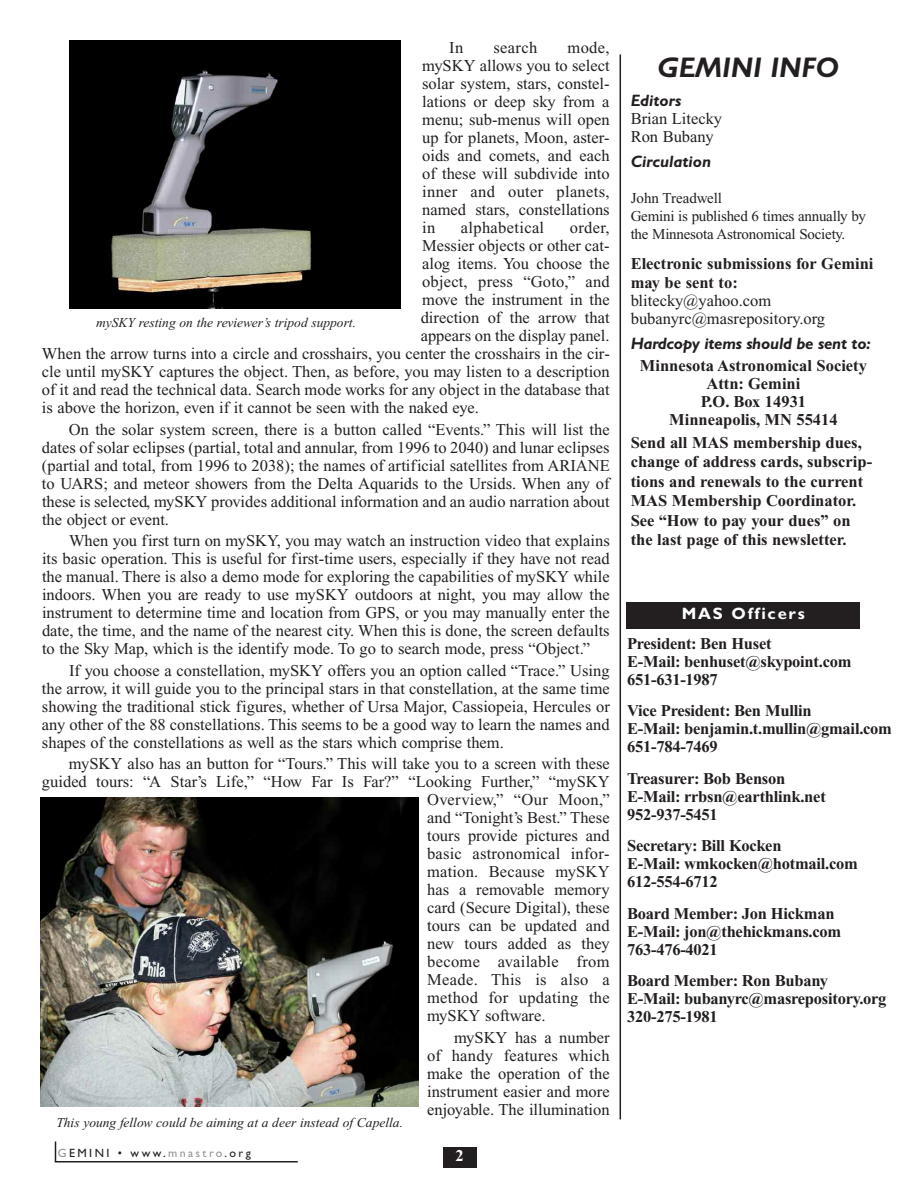
<style>
.page{position:relative;width:918px;height:1188px;background:#fff}
.page>*{position:absolute;margin:0;border:0;box-sizing:border-box;transform-origin:0 0}
.t1{font:italic 700 28.5px "Gill Sans";color:#231f20}
.t2{font:16.5px/18px "Times New Roman";color:#231f20;text-align:justify}
.t3{font:700 16.5px/18px "Times New Roman";letter-spacing:-.015em;color:#231f20}
.t4{font:16.5px "Times New Roman";letter-spacing:.02em;color:#231f20}
.t5{font:italic 700 16.5px "Gill Sans";letter-spacing:-.015em;color:#231f20}
.t6{font:700 16.5px "Gill Sans";letter-spacing:.11em;color:#fff}
.t7{font:700 16.5px "Times New Roman";color:#fff}
.t8{font:15px/18px "Times New Roman";letter-spacing:-.015em;color:#231f20}
.t9{font:italic 13.5px "Times New Roman";color:#231f20}
.t10{font:12px "Gill Sans";letter-spacing:.2em;color:#231f20}
.s1{color:#939598}
</style>
<div class="page">
<hr style="left:55px;top:1161px;width:243px;height:1px;background:#231f20">
<svg style="left:55px;top:1142px;width:1px;height:19px"></svg>
<div style="left:443px;top:1148px;width:33px;height:20px;background:#231f20"></div>
<div style="left:626px;top:602px;width:234px;height:27px;background:#231f20"></div>
<hr style="left:620px;top:54px;width:1px;height:1065px;background:#231f20">
<img style="left:40px;top:797px;width:378px;height:310px">
<img style="left:69px;top:40px;width:332px;height:268px">
<p class="t2" style="left:422px;top:40px;width:189px;text-indent:145px">mode, mySKY allows you to select solar system, stars, constel&shy;lations or deep sky from a menu; sub-menus will open up for planets, Moon, aster&shy;oids and comets, and each of these will subdivide into inner and outer planets, named stars, constellations in</p>
<p class="t2" style="left:449px;top:40px;width:16px">In</p>
<p class="t2" style="left:494px;top:40px;width:45px">search</p>
<p class="t4" style="left:461px;top:222px;width:85px">alphabetical</p>
<p class="t2" style="left:570px;top:220px;width:41px">order,</p>
<p class="t2" style="left:422px;top:238px;width:189px">Messier objects or other cat-</p>
<p class="t2" style="left:422px;top:256px;width:189px">alog items. You choose the</p>
<p class="t2" style="left:422px;top:274px;width:189px">object, press “Goto,” and</p>
<p class="t2" style="left:422px;top:292px;width:189px">move the instrument in the</p>
<p class="t2" style="left:421px;top:310px;width:190px">direction of the arrow that</p>
<p class="t2" style="left:421px;top:328px;width:190px">appears on the display panel.</p>
<p class="t2" style="left:42px;top:346px;width:569px">When the arrow turns into a circle and crosshairs, you center the crosshairs in the cir-</p>
<p class="t2" style="left:42px;top:364px;width:569px">cle until mySKY captures the object. Then, as before, you may listen to a description</p>
<p class="t2" style="left:42px;top:382px;width:569px">of it and read the technical data. Search mode works for any object in the database that</p>
<p class="t2" style="left:42px;top:400px;width:438px">is above the horizon, even if it cannot be seen with the naked eye.</p>
<p class="t2" style="left:42px;top:422px;width:569px;text-indent:27px">On the solar system screen, there is a button called “Events.” This will list the dates of solar eclipses (partial, total and annular, from 1996 to 2040) and lunar eclipses (partial and total, from 1996 to 2038); the names of artificial satellites from ARIANE to UARS; and meteor showers from the Delta Aquarids to the Ursids. When any of these is selected, mySKY provides additional information and an audio narration about the object or event.</p>
<p class="t2" style="left:42px;top:533px;width:569px;text-indent:27px">When you first turn on mySKY, you may watch an instruction video that explains its basic operation. This is useful for first-time users, especially if they have not read the manual. There is also a demo mode for exploring the capabilities of mySKY while indoors. When you are ready to use mySKY outdoors at night, you may allow the instrument to determine time and location from GPS, or you may manually enter the date, the time, and the name of the nearest city. When this is done, the screen defaults to the Sky Map, which is the identify mode. To go to search mode, press “Object.”</p>
<p class="t2" style="left:42px;top:663px;width:569px;text-indent:27px">If you choose a constellation, mySKY offers you an option called “Trace.” Using the arrow, it will guide you to the principal stars in that constellation, at the same time showing the traditional stick figures, whether of Ursa Major, Cassiopeia, Hercules or any other of the 88 constellations. This seems to be a good way to learn the names and shapes of the constellations as well as the stars which comprise them.</p>
<p class="t2" style="left:69px;top:756px;width:542px">mySKY also has an button for “Tours.” This will take you to a screen with these</p>
<p class="t2" style="left:42px;top:774px;width:569px">guided tours: “A Star’s Life,” “How Far Is Far?” “Looking Further,” “mySKY</p>
<p class="t4" style="left:427px;top:794px;width:184px">Overview,” “Our Moon,”</p>
<p class="t2" style="left:427px;top:810px;width:184px">and “Tonight’s Best.” These</p>
<p class="t2" style="left:427px;top:828px;width:184px">tours provide pictures and</p>
<p class="t2" style="left:427px;top:846px;width:184px">basic astronomical infor-</p>
<p class="t2" style="left:427px;top:864px;width:184px">mation. Because mySKY</p>
<p class="t2" style="left:427px;top:882px;width:184px">has a removable memory</p>
<p class="t2" style="left:427px;top:900px;width:184px">card (Secure Digital), these</p>
<p class="t2" style="left:427px;top:918px;width:184px">tours can be updated and</p>
<p class="t2" style="left:427px;top:936px;width:184px">new tours added as they</p>
<p class="t4" style="left:427px;top:956px;width:184px">become available from</p>
<p class="t4" style="left:427px;top:974px;width:184px">Meade. This is also a</p>
<p class="t2" style="left:427px;top:990px;width:184px">method for updating the</p>
<p class="t2" style="left:427px;top:1008px;width:120px">mySKY software.</p>
<p class="t2" style="left:427px;top:1030px;width:184px;text-indent:27px">mySKY has a number of handy features which make the operation of the instrument easier and more enjoyable. The illumination</p>
<p class="t9" style="left:56px;top:1118px;width:348px">This young fellow could be aiming at a deer instead of Capella.</p>
<p class="t9" style="left:96px;top:318px;width:261px">mySKY resting on the reviewer’s tripod support.</p>
<p class="t10" style="left:58px;top:1148px;width:195px"><span class="s1">G</span>EMINI • www.<span class="s1">mnastro</span>.org</p>
<p class="t7" style="left:455px;top:1151px;width:10px">2</p>
<h1 class="t1" style="left:658px;top:57px;width:183px">GEMINI INFO</h1>
<p class="t5" style="left:631px;top:94px;width:52px">Editors</p>
<p class="t2" style="left:631px;top:111px;width:93px">Brian Litecky<br>Ron Bubany</p>
<p class="t5" style="left:631px;top:155px;width:82px">Circulation</p>
<p class="t8" style="left:631px;top:191px;width:237px">John Treadwell<br>Gemini is published 6 times annually by the Minnesota Astronomical Society.</p>
<p class="t3" style="left:631px;top:255px;width:244px;line-height:19.5px">Electronic submissions for Gemini may be sent to:</p>
<p class="t2" style="left:631px;top:293px;width:196px">blitecky@yahoo.com bubanyrc@masrepository.org</p>
<p class="t5" style="left:631px;top:337px;width:241px">Hardcopy items should be sent to:</p>
<p class="t3" style="left:640px;top:358px;width:229px;text-align:center">Minnesota Astronomical Society<br>Attn: Gemini<br>P.O. Box 14931<br>Minneapolis, MN 55414</p>
<p class="t3" style="left:631px;top:434px;width:243px;line-height:19.5px">Send all MAS membership dues, change of address cards, subscrip&shy;tions and renewals to the current<br>MAS Membership Coordinator.<br>See “How to pay your dues” on the last page of this newsletter.</p>
<p class="t6" style="left:682px;top:607px;width:125px">MAS Officers</p>
<p class="t3" style="left:627px;top:636px;width:226px">President: Ben Huset<br>E-Mail: benhuset@skypoint.com<br>651-631-1987</p>
<p class="t3" style="left:627px;top:704px;width:266px">Vice President: Ben Mullin<br>E-Mail: benjamin.t.mullin@gmail.com<br>651-784-7469</p>
<p class="t3" style="left:627px;top:771px;width:200px">Treasurer: Bob Benson<br>E-Mail: rrbsn@earthlink.net<br>952-937-5451</p>
<p class="t3" style="left:627px;top:839px;width:232px">Secretary: Bill Kocken<br>E-Mail: wmkocken@hotmail.com<br>612-554-6712</p>
<p class="t3" style="left:627px;top:906px;width:216px">Board Member: Jon Hickman<br>E-Mail: jon@thehickmans.com<br>763-476-4021</p>
<p class="t3" style="left:627px;top:974px;width:261px">Board Member: Ron Bubany<br>E-Mail: bubanyrc@masrepository.org<br>320-275-1981</p>
</div>
